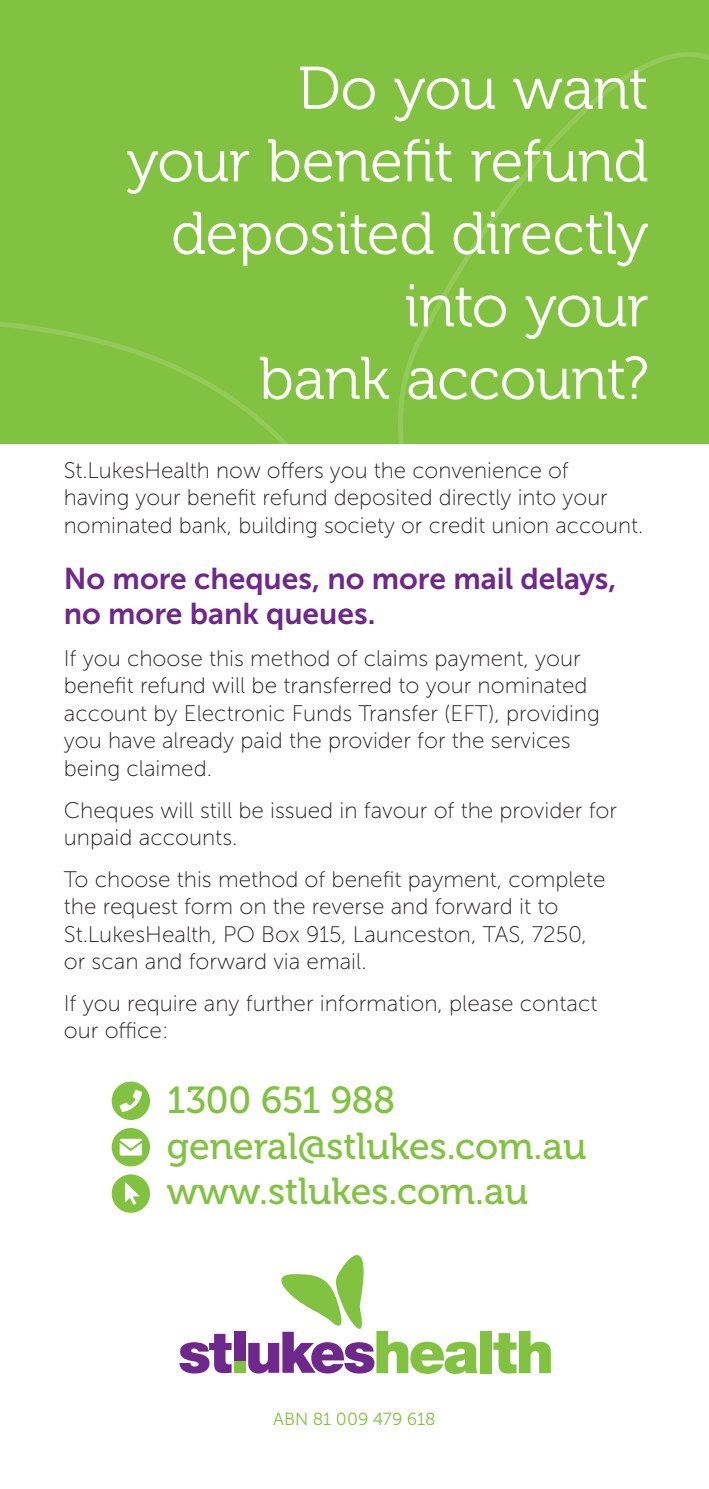
<style>
.page{position:relative;width:709px;height:1489px;background:#fff}
.page>*{position:absolute;margin:0;border:0;box-sizing:border-box;transform-origin:0 0}
.t1{font:60px/72.5px "Museo 300";letter-spacing:-.01em;color:#fff;text-align:right}
.t2{font:37.5px/45.2px "Museo 500";color:#81c340}
.t3{font:30px/35px "Museo Sans 700";color:#6e278a}
.t4{font:22.5px/27.5px "Museo Sans 100";color:#231f20}
.t5{font:17.5px "Museo Sans 300";letter-spacing:.005em;color:#81c340}
</style>
<div class="page">
<div style="left:0;top:0;width:709px;height:443px;background:#81c340"></div>
<svg style="left:437px;top:52px;width:272px;height:252px"></svg>
<svg style="left:0;top:304px;width:442px;height:139px"></svg>
<svg style="left:179px;top:1333px;width:52px;height:40px"></svg>
<div style="left:234px;top:1331px;width:11px;height:41px;background:#6e278a"></div>
<div style="left:480px;top:1330px;width:11px;height:42px;background:#81c340"></div>
<svg style="left:493px;top:1331px;width:58px;height:42px"></svg>
<svg style="left:248px;top:1255px;width:229px;height:118px"></svg>
<div style="left:234px;top:1361px;width:11px;height:11px;background:#81c340"></div>
<div style="left:112px;top:1174px;width:38px;height:38px;background:#81c340;border-radius:50%"></div>
<div style="left:112px;top:1081px;width:38px;height:38px;background:#81c340;border-radius:50%"></div>
<div style="left:112px;top:1127px;width:38px;height:39px;background:#81c340;border-radius:50%"></div>
<svg style="left:120px;top:1089px;width:22px;height:22px"></svg>
<svg style="left:120px;top:1138px;width:22px;height:17px"></svg>
<svg style="left:125px;top:1182px;width:14px;height:22px"></svg>
<h1 class="t1" style="left:126px;top:53px;width:524px">Do you want<br>your benefit refund deposited directly into your<br>bank account?</h1>
<p class="t4" style="left:64px;top:456px;width:581px">St.LukesHealth now offers you the convenience of<br>having your benefit refund deposited directly into your nominated bank, building society or credit union account.</p>
<h3 class="t3" style="left:64px;top:561px;width:554px">No more cheques, no more mail delays, no more bank queues.</h3>
<p class="t4" style="left:64px;top:644px;width:538px">If you choose this method of claims payment, your benefit refund will be transferred to your nominated account by Electronic Funds Transfer (EFT), providing you have already paid the provider for the services being claimed.</p>
<p class="t4" style="left:64px;top:796px;width:554px">Cheques will still be issued in favour of the provider for unpaid accounts.</p>
<p class="t4" style="left:64px;top:865px;width:543px">To choose this method of benefit payment, complete the request form on the reverse and forward it to St.LukesHealth, PO Box 915, Launceston, TAS, 7250, or scan and forward via email.</p>
<p class="t4" style="left:64px;top:989px;width:535px">If you require any further information, please contact our office:</p>
<h2 class="t2" style="left:167px;top:1078px;width:421px">1300 651 988 general@stlukes.com.au www.stlukes.com.au</h2>
<p class="t5" style="left:273px;top:1409px;width:164px">ABN 81 009 479 618</p>
</div>
